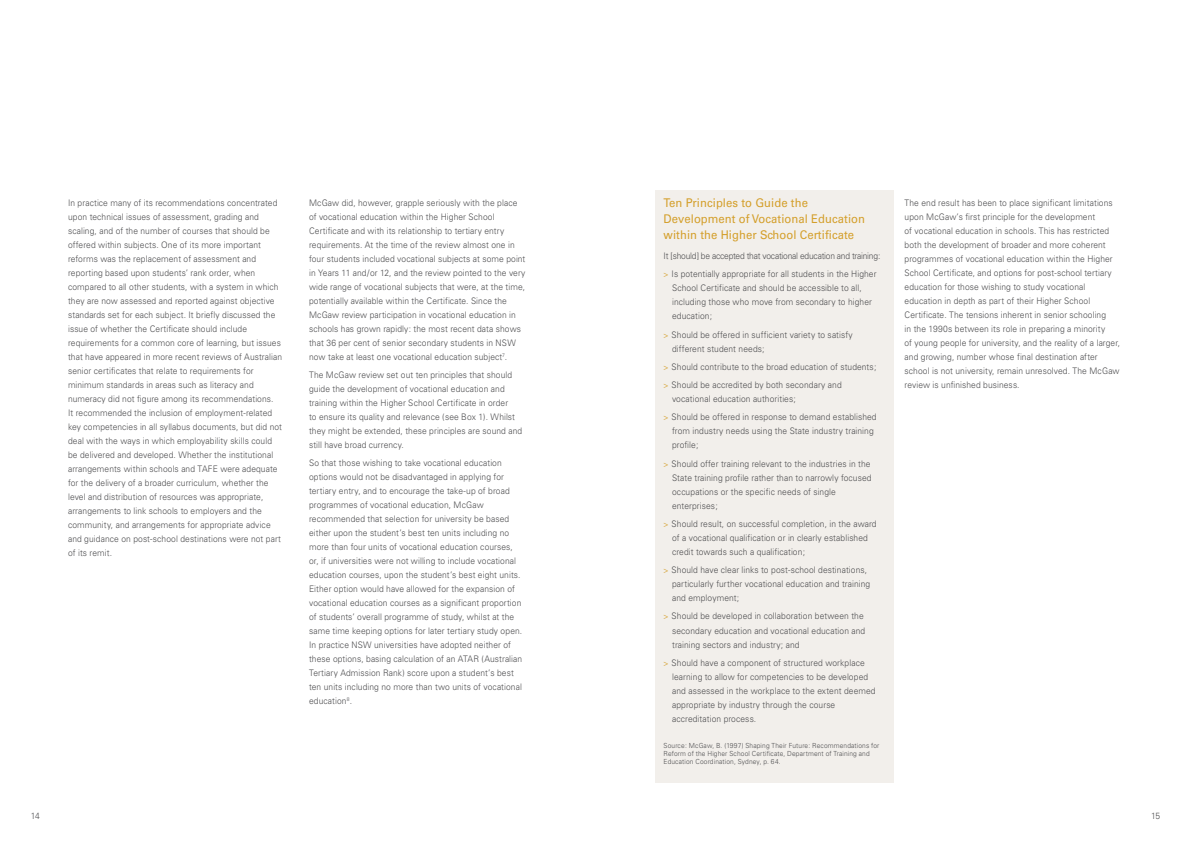
<style>
.page{position:relative;width:1191px;height:842px;background:#fff}
.page>*{position:absolute;margin:0;border:0;box-sizing:border-box;transform-origin:0 0}
.t1{font:12px/16px "Univers";letter-spacing:.005em;color:#d49f2b;scale:.94 1}
.t2{font:300 9px/14px "Univers";letter-spacing:.01em;color:#4d4d4f;scale:.94 1}
.t3{font:300 9px/18.3px "Univers";letter-spacing:-.01em;color:#4d4d4f;scale:.94 1}
.t4{font:300 7px/8px "Univers";letter-spacing:.02em;color:#4d4d4f;scale:.94 1}
.s1{font-family:"Rotis Sans Serif";font-weight:400;color:#d49f2b}
</style>
<div class="page">
<div style="left:655px;top:190px;width:238px;height:592px;background:#f2efeb"></div>
<p class="t2" style="left:68px;top:195px;width:229px">In practice many of its recommendations concentrated upon technical issues of assessment, grading and scaling, and of the number of courses that should be offered within subjects. One of its more important reforms was the replacement of assessment and reporting based upon students’ rank order, when compared to all other students, with a system in which they are now assessed and reported against objective standards set for each subject. It briefly discussed the issue of whether the Certificate should include requirements for a common core of learning, but issues that have appeared in more recent reviews of Australian senior certificates that relate to requirements for minimum standards in areas such as literacy and numeracy did not figure among its recommendations.<br>It recommended the inclusion of employment-related key competencies in all syllabus documents, but did not deal with the ways in which employability skills could be delivered and developed. Whether the institutional arrangements within schools and TAFE were adequate for the delivery of a broader curriculum, whether the level and distribution of resources was appropriate, arrangements to link schools to employers and the community, and arrangements for appropriate advice and guidance on post-school destinations were not part of its remit.</p>
<p class="t2" style="left:309px;top:195px;width:232px">McGaw did, however, grapple seriously with the place of vocational education within the Higher School Certificate and with its relationship to tertiary entry requirements. At the time of the review almost one in four students included vocational subjects at some point in Years 11 and/or 12, and the review pointed to the very wide range of vocational subjects that were, at the time, potentially available within the Certificate. Since the McGaw review participation in vocational education in schools has grown rapidly: the most recent data shows that 36 per cent of senior secondary students in NSW now take at least one vocational education subject<sup>7</sup>.</p>
<p class="t2" style="left:309px;top:368px;width:228px">The McGaw review set out ten principles that should guide the development of vocational education and training within the Higher School Certificate in order<br>to ensure its quality and relevance (see Box 1). Whilst they might be extended, these principles are sound and still have broad currency.</p>
<p class="t2" style="left:309px;top:456px;width:228px">So that those wishing to take vocational education options would not be disadvantaged in applying for tertiary entry, and to encourage the take-up of broad programmes of vocational education, McGaw recommended that selection for university be based either upon the student’s best ten units including no more than four units of vocational education courses, or, if universities were not willing to include vocational education courses, upon the student’s best eight units.<br>Either option would have allowed for the expansion of vocational education courses as a significant proportion of students’ overall programme of study, whilst at the same time keeping options for later tertiary study open.<br>In practice NSW universities have adopted neither of these options, basing calculation of an ATAR (Australian Tertiary Admission Rank) score upon a student’s best ten units including no more than two units of vocational education<sup>8</sup>.</p>
<h1 class="t1" style="left:663px;top:195px;width:216px">Ten Principles to Guide the<br>Development of Vocational Education within the Higher School Certificate</h1>
<p class="t3" style="left:663px;top:247px;width:232px">It [should] be accepted that vocational education and training: <span class="s1">&gt;</span> Is potentially appropriate for all students in the Higher</p>
<p class="t2" style="left:672px;top:281px;width:214px">School Certificate and should be accessible to all, including those who move from secondary to higher education;</p>
<p class="t2" style="left:672px;top:327px;width:194px;text-indent:-9px"><span class="s1">&gt;</span> Should be offered in sufficient variety to satisfy different student needs;</p>
<p class="t2" style="left:663px;top:358px;width:228px;line-height:18.3px"><span class="s1">&gt;</span> Should contribute to the broad education of students; <span class="s1">&gt;</span> Should be accredited by both secondary and</p>
<p class="t2" style="left:663px;top:390px;width:228px;line-height:18.3px;text-indent:9px">vocational education authorities;<br><span class="s1">&gt;</span> Should be offered in response to demand established</p>
<p class="t2" style="left:672px;top:424px;width:216px">from industry needs using the State industry training profile;</p>
<p class="t2" style="left:672px;top:456px;width:214px;text-indent:-9px"><span class="s1">&gt;</span> Should offer training relevant to the industries in the State training profile rather than to narrowly focused occupations or the specific needs of single enterprises;</p>
<p class="t2" style="left:672px;top:517px;width:219px;text-indent:-9px"><span class="s1">&gt;</span> Should result, on successful completion, in the award of a vocational qualification or in clearly established credit towards such a qualification;</p>
<p class="t2" style="left:672px;top:563px;width:212px;text-indent:-9px"><span class="s1">&gt;</span> Should have clear links to post-school destinations, particularly further vocational education and training and employment;</p>
<p class="t2" style="left:672px;top:609px;width:207px;text-indent:-9px"><span class="s1">&gt;</span> Should be developed in collaboration between the secondary education and vocational education and training sectors and industry; and</p>
<p class="t2" style="left:672px;top:655px;width:218px;text-indent:-9px"><span class="s1">&gt;</span> Should have a component of structured workplace learning to allow for competencies to be developed and assessed in the workplace to the extent deemed appropriate by industry through the course accreditation process.</p>
<p class="t4" style="left:663px;top:741px;width:231px">Source: McGaw, B. (1997) Shaping Their Future: Recommendations for<br>Reform of the Higher School Certificate, Department of Training and<br>Education Coordination, Sydney, p. 64.</p>
<p class="t2" style="left:904px;top:195px;width:231px">The end result has been to place significant limitations upon McGaw’s first principle for the development<br>of vocational education in schools. This has restricted both the development of broader and more coherent programmes of vocational education within the Higher School Certificate, and options for post-school tertiary education for those wishing to study vocational education in depth as part of their Higher School Certificate. The tensions inherent in senior schooling<br>in the 1990s between its role in preparing a minority<br>of young people for university, and the reality of a larger, and growing, number whose final destination after school is not university, remain unresolved. The McGaw review is unfinished business.</p>
<p class="t2" style="left:31px;top:809px;width:11px">14</p>
<p class="t2" style="left:1151px;top:809px;width:11px">15</p>
</div>
